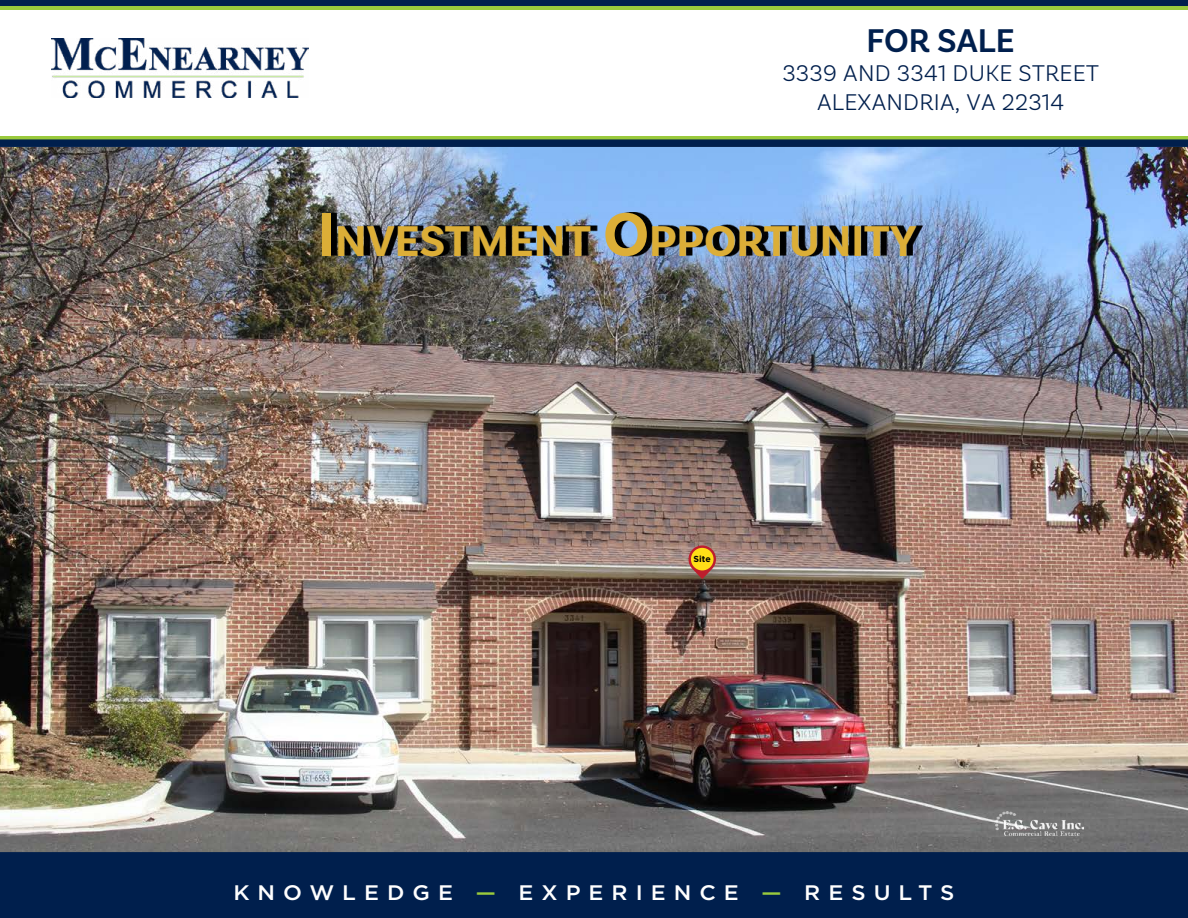
<style>
.page{position:relative;width:1188px;height:918px;background:#fff}
.page>*{position:absolute;margin:0;border:0;box-sizing:border-box;transform-origin:0 0}
.t1{font:700 45.15px "Basic Sans";color:#dcae37}
.t2{font:600 34.5px "Basic Sans";color:#001f4d}
.t3{font:300 24px/28.8px "Basic Sans";letter-spacing:.01em;color:#001f4d;text-align:center}
.t4{font:500 21px "Gotham";letter-spacing:.36em;color:#fff;scale:1.06 1}
.t5{font:700 8.85px "Gotham";color:#000}
.s1{font-size:64.5px}
.s2{color:#9aca3c}
.s3{color:#99ca3d}
</style>
<div class="page">
<img style="left:0;top:148px;width:1188px;height:704px">
<img style="left:52px;top:39px;width:256px;height:58px">
<img style="left:328px;top:212px;width:595px;height:45px">
<div style="left:0;top:852px;width:1188px;height:66px;background:#001f4d"></div>
<div style="left:0;top:136px;width:1188px;height:7px;background:#9aca3c"></div>
<div style="left:0;top:3px;width:1188px;height:7px;background:#9aca3c"></div>
<svg style="left:0;top:139px;width:1188px;height:8px"></svg>
<div style="left:0;top:0;width:1188px;height:6px;background:#001f4d"></div>
<img style="left:996px;top:811px;width:88px;height:24px">
<svg style="left:689px;top:545px;width:27px;height:34px"></svg>
<div style="left:691px;top:548px;width:23px;height:22px;background:#ffde17;border-radius:50%"></div>
<h2 class="t2" style="left:866px;top:20px;width:150px">FOR SALE</h2>
<p class="t3" style="left:782px;top:58px;width:318px">3339 AND 3341 DUKE STREET<br>ALEXANDRIA, VA 22314</p>
<h1 class="t1" style="left:317px;top:213px;width:601px"><span class="s1">I</span>NVESTMENT <span class="s1">O</span>PPORTUNITY</h1>
<p class="t5" style="left:694px;top:553px;width:19px">Site</p>
<p class="t4" style="left:233px;top:879px;width:682px">KNOWLEDGE <span class="s2">—</span> EXPERIENCE <span class="s3">—</span> RESULTS</p>
</div>
